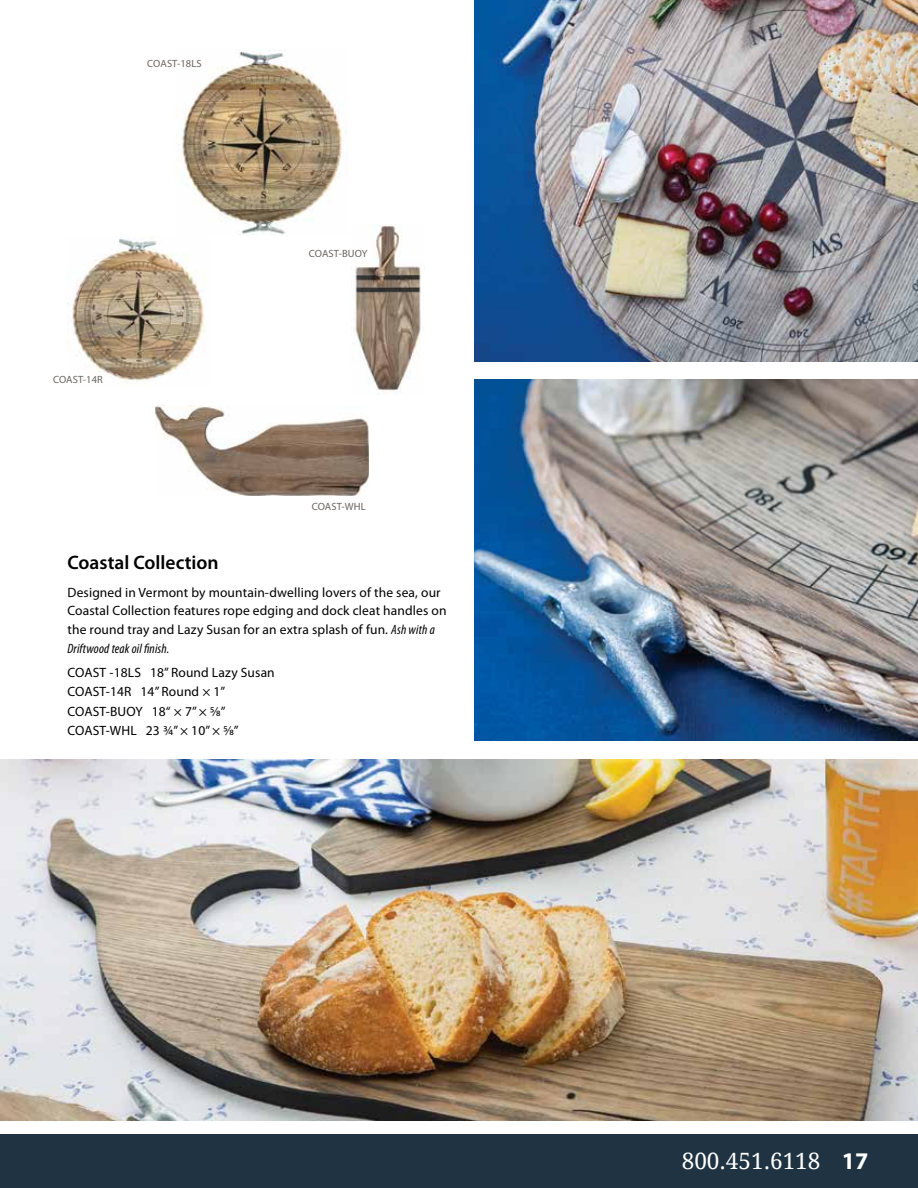
<style>
.page{position:relative;width:918px;height:1188px;background:#fff}
.page>*{position:absolute;margin:0;border:0;box-sizing:border-box;transform-origin:0 0}
.t1{font:22.5px "Droid Serif";color:#fff}
.t2{font:600 19.5px "Myriad Pro";color:#000}
.t3{font:13.5px/18.8px "Myriad Pro";letter-spacing:.01em;color:#000}
.t4{font:10.5px "Myriad Pro";letter-spacing:.01em;color:#6a6460}
.s1{font-style:italic;font-stretch:condensed}
.s2{font-family:"Myriad Pro";font-weight:700;font-size:24px}
</style>
<div class="page">
<div style="left:0;top:1134px;width:918px;height:54px;background:#1f3342"></div>
<img style="left:176px;top:50px;width:170px;height:185px">
<img style="left:474px;top:0;width:444px;height:361px">
<img style="left:474px;top:380px;width:444px;height:361px">
<img style="left:0;top:759px;width:918px;height:361px">
<img style="left:353px;top:225px;width:68px;height:169px">
<img style="left:155px;top:406px;width:214px;height:90px">
<img style="left:68px;top:237px;width:137px;height:147px">
<p class="t4" style="left:147px;top:57px;width:56px">COAST-18LS</p>
<p class="t4" style="left:53px;top:373px;width:51px">COAST-14R</p>
<p class="t4" style="left:309px;top:247px;width:60px">COAST-BUOY</p>
<p class="t4" style="left:312px;top:500px;width:55px">COAST-WHL</p>
<h2 class="t2" style="left:68px;top:550px;width:153px">Coastal Collection</h2>
<p class="t3" style="left:68px;top:583px;width:381px">Designed in Vermont by mountain-dwelling lovers of the sea, our Coastal Collection features rope edging and dock cleat handles on the round tray and Lazy Susan for an extra splash of fun. <span class="s1">Ash with a Driftwood teak oil finish.</span></p>
<p class="t3" style="left:68px;top:662px;width:209px;line-height:19.5px">COAST -18LS 18” Round Lazy Susan<br>COAST-14R 14” Round × 1”<br>COAST-BUOY 18“ × 7” × 5/8”<br>COAST-WHL 23 3/4” × 10” × 5/8”</p>
<h1 class="t1" style="left:682px;top:1146px;width:188px">800.451.6118 <span class="s2">17</span></h1>
</div>
